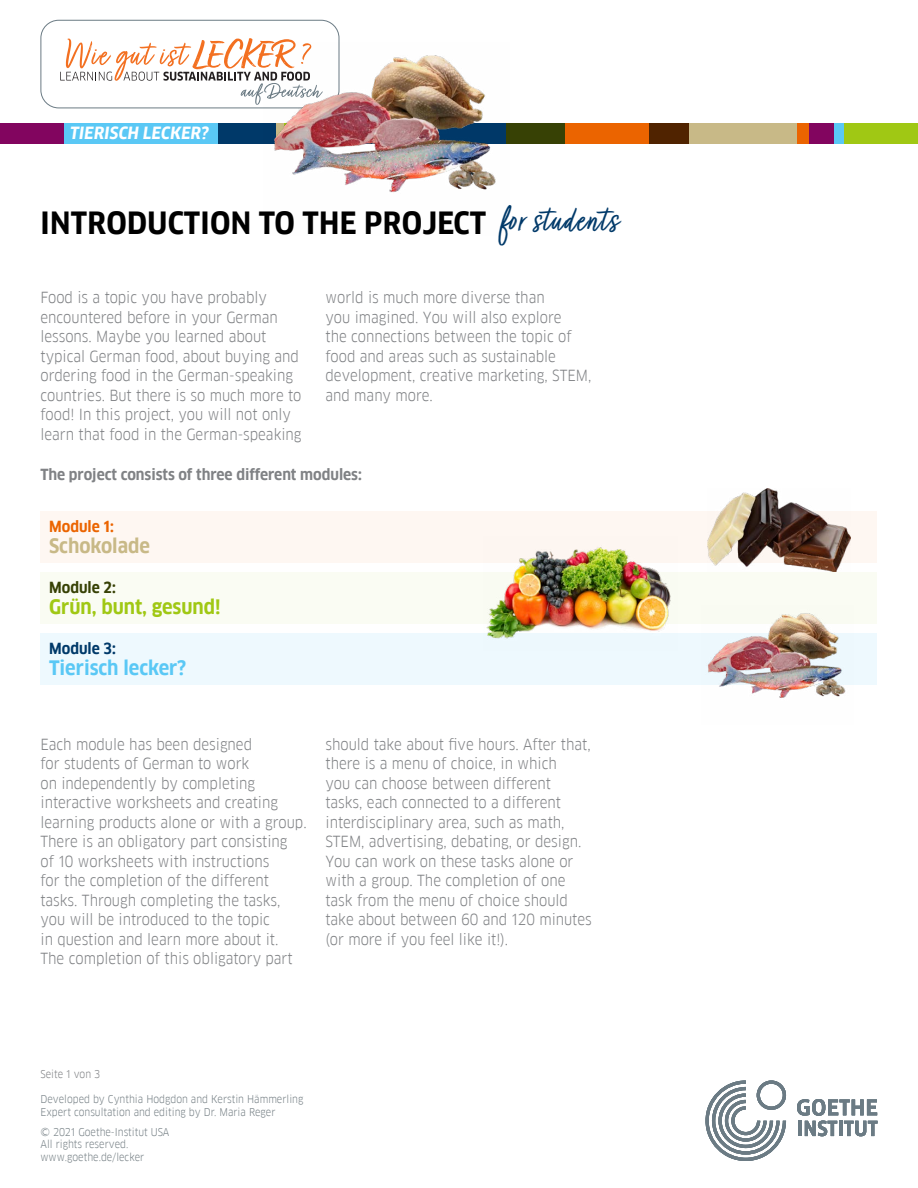
<style>
.page{position:relative;width:918px;height:1188px;background:#fff}
.page>*{position:absolute;margin:0;border:0;box-sizing:border-box;transform-origin:0 0}
.t1{font:41.25px "Turbinado Light Pro";letter-spacing:.02em;color:#003969}
.t2{font:700 30px "Goethe FF Clan";letter-spacing:.01em;color:#000}
.t3{font:700 19.5px "Goethe FF Clan";color:#a0c814}
.t4{font:700 19.5px "Goethe FF Clan";color:#5ac8f5}
.t5{font:700 19.5px "Goethe FF Clan";color:#c8b987}
.t6{font:italic 700 16.5px "Goethe FF Clan";letter-spacing:.01em;color:#fff}
.t7{font:15px/19.5px "Goethe FF Clan";color:#808285}
.t8{font:700 15px "Goethe FF Clan";color:#808285}
.t9{font:700 15px "Goethe FF Clan";color:#eb6400}
.t10{font:700 15px "Goethe FF Clan";color:#374105}
.t11{font:700 15px "Goethe FF Clan";color:#003969}
.t12{font:10.5px/12.6px "Goethe FF Clan";color:#788287}
.t13{font:10.5px "Goethe FF Clan";color:#808285}
</style>
<div class="page">
<div style="left:218px;top:123px;width:58px;height:21px;background:#003969"></div>
<div style="left:506px;top:123px;width:64px;height:21px;background:#374105"></div>
<div style="left:844px;top:123px;width:74px;height:21px;background:#a0c814"></div>
<div style="left:0;top:123px;width:64px;height:21px;background:#82055f"></div>
<div style="left:64px;top:123px;width:154px;height:21px;background:#5ac8f5"></div>
<div style="left:796px;top:123px;width:14px;height:21px;background:#eb6400"></div>
<div style="left:810px;top:123px;width:25px;height:21px;background:#82055f"></div>
<div style="left:835px;top:123px;width:9px;height:21px;background:#5ac8f5"></div>
<div style="left:565px;top:123px;width:84px;height:21px;background:#eb6400"></div>
<div style="left:649px;top:123px;width:40px;height:21px;background:#502300"></div>
<div style="left:689px;top:123px;width:107px;height:21px;background:#c8b987"></div>
<svg style="left:706px;top:1080px;width:80px;height:81px"></svg>
<svg style="left:797px;top:1099px;width:80px;height:37px"></svg>
<div style="left:40px;top:20px;width:299px;height:88px;border:1px solid #6b7b84;border-radius:18px"></div>
<svg style="left:60px;top:38px;width:235px;height:67px"></svg>
<img style="left:264px;top:43px;width:242px;height:150px">
<div style="left:40px;top:511px;width:838px;height:52px;background:#fef7f2"></div>
<div style="left:40px;top:572px;width:838px;height:52px;background:#fafcf3"></div>
<div style="left:40px;top:633px;width:838px;height:52px;background:#eef9fe"></div>
<img style="left:708px;top:489px;width:142px;height:83px">
<img style="left:708px;top:613px;width:138px;height:85px">
<img style="left:486px;top:547px;width:185px;height:92px">
<p class="t6" style="left:70px;top:123px;width:140px">TIERISCH LECKER?</p>
<h2 class="t2" style="left:41px;top:205px;width:447px">INTRODUCTION TO THE PROJECT</h2>
<h1 class="t1" style="left:500px;top:197px;width:120px">for students</h1>
<p class="t7" style="left:40px;top:288px;width:263px">Food is a topic you have probably encountered before in your German lessons. Maybe you learned about typical German food, about buying and ordering food in the German-speaking countries. But there is so much more to food! In this project, you will not only learn that food in the German-speaking</p>
<p class="t7" style="left:326px;top:288px;width:267px">world is much more diverse than<br>you imagined. You will also explore<br>the connections between the topic of food and areas such as sustainable development, creative marketing, STEM, and many more.</p>
<p class="t8" style="left:40px;top:466px;width:323px">The project consists of three different modules:</p>
<p class="t9" style="left:49px;top:518px;width:66px">Module 1:</p>
<h3 class="t5" style="left:49px;top:535px;width:102px">Schokolade</h3>
<p class="t10" style="left:49px;top:579px;width:68px">Module 2:</p>
<h3 class="t3" style="left:49px;top:596px;width:173px">Grün, bunt, gesund!</h3>
<p class="t11" style="left:49px;top:640px;width:68px">Module 3:</p>
<h3 class="t4" style="left:49px;top:657px;width:139px">Tierisch lecker?</h3>
<p class="t7" style="left:40px;top:735px;width:268px">Each module has been designed<br>for students of German to work<br>on independently by completing interactive worksheets and creating learning products alone or with a group.<br>There is an obligatory part consisting<br>of 10 worksheets with instructions<br>for the completion of the different tasks. Through completing the tasks, you will be introduced to the topic<br>in question and learn more about it.<br>The completion of this obligatory part</p>
<p class="t7" style="left:326px;top:735px;width:268px">should take about five hours. After that, there is a menu of choice, in which<br>you can choose between different tasks, each connected to a different interdisciplinary area, such as math, STEM, advertising, debating, or design.<br>You can work on these tasks alone or with a group. The completion of one task from the menu of choice should take about between 60 and 120 minutes (or more if you feel like it!).</p>
<p class="t13" style="left:40px;top:1068px;width:61px">Seite 1 von 3</p>
<p class="t12" style="left:40px;top:1093px;width:264px">Developed by Cynthia Hodgdon and Kerstin Hämmerling<br>Expert consultation and editing by Dr. Maria Reger</p>
<p class="t12" style="left:40px;top:1126px;width:131px">© 2021 Goethe-Institut USA<br>All rights reserved. www.goethe.de/lecker</p>
</div>
